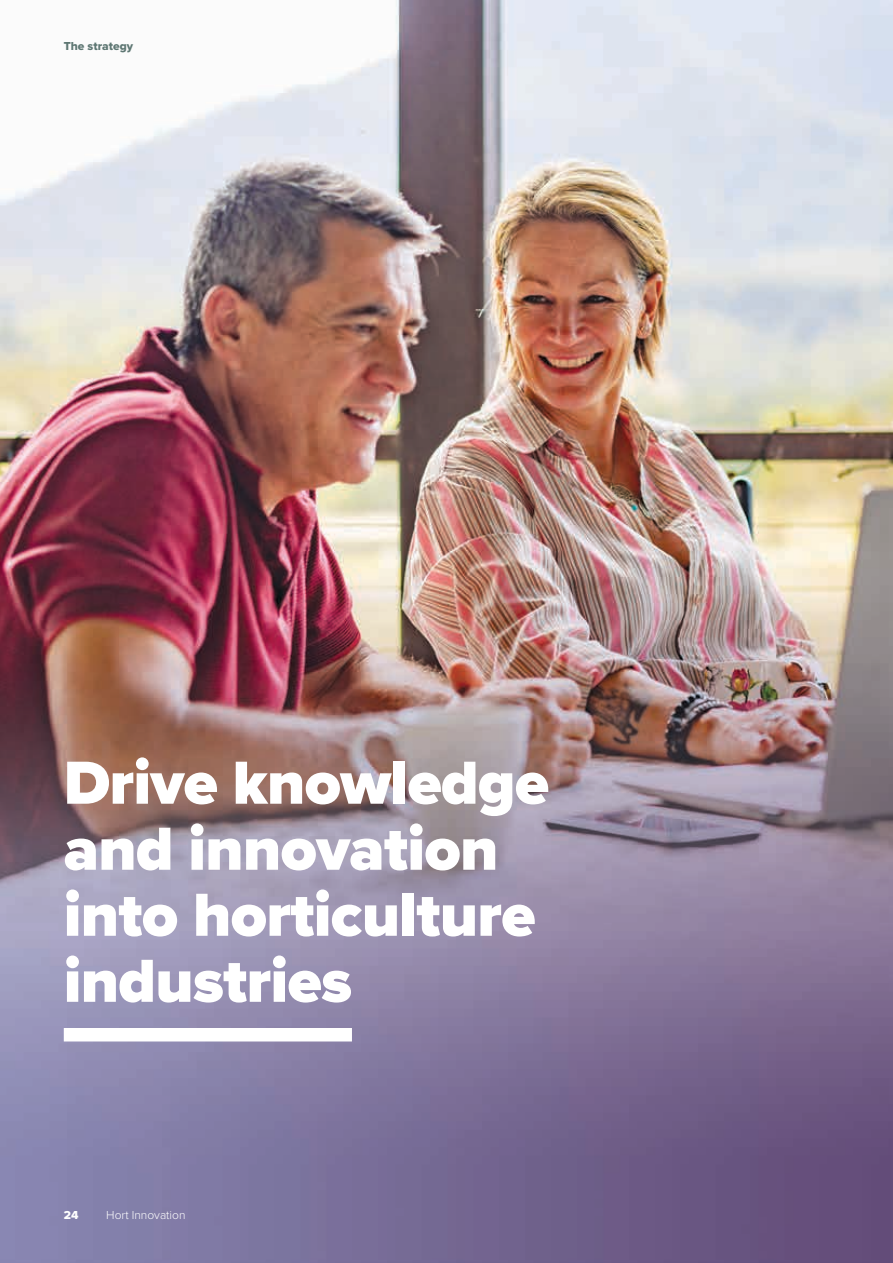
<style>
.page{position:relative;width:893px;height:1263px;background:#fff}
.page>*{position:absolute;margin:0;border:0;box-sizing:border-box;transform-origin:0 0}
.t1{font:900 63px/66px "Proxima Nova";letter-spacing:-.01em;color:#fff}
.t2{font:300 12px "Proxima Nova";color:#fff}
.t3{font:12px "Proxima Nova Extrabld";color:#5e7773}
.t4{font:12px "Proxima Nova Extrabld";color:#fff}
</style>
<div class="page">
<img style="left:0;top:0;width:893px;height:1263px">
<div style="left:64px;top:1028px;width:288px;height:13px;background:#fff"></div>
<p class="t3" style="left:64px;top:37px;width:71px">The strategy</p>
<p class="t1" style="left:64px;top:749px;width:487px">Drive knowledge and innovation into horticulture industries</p>
<p class="t4" style="left:64px;top:1206px;width:16px">24</p>
<p class="t2" style="left:106px;top:1206px;width:81px">Hort Innovation</p>
</div>
